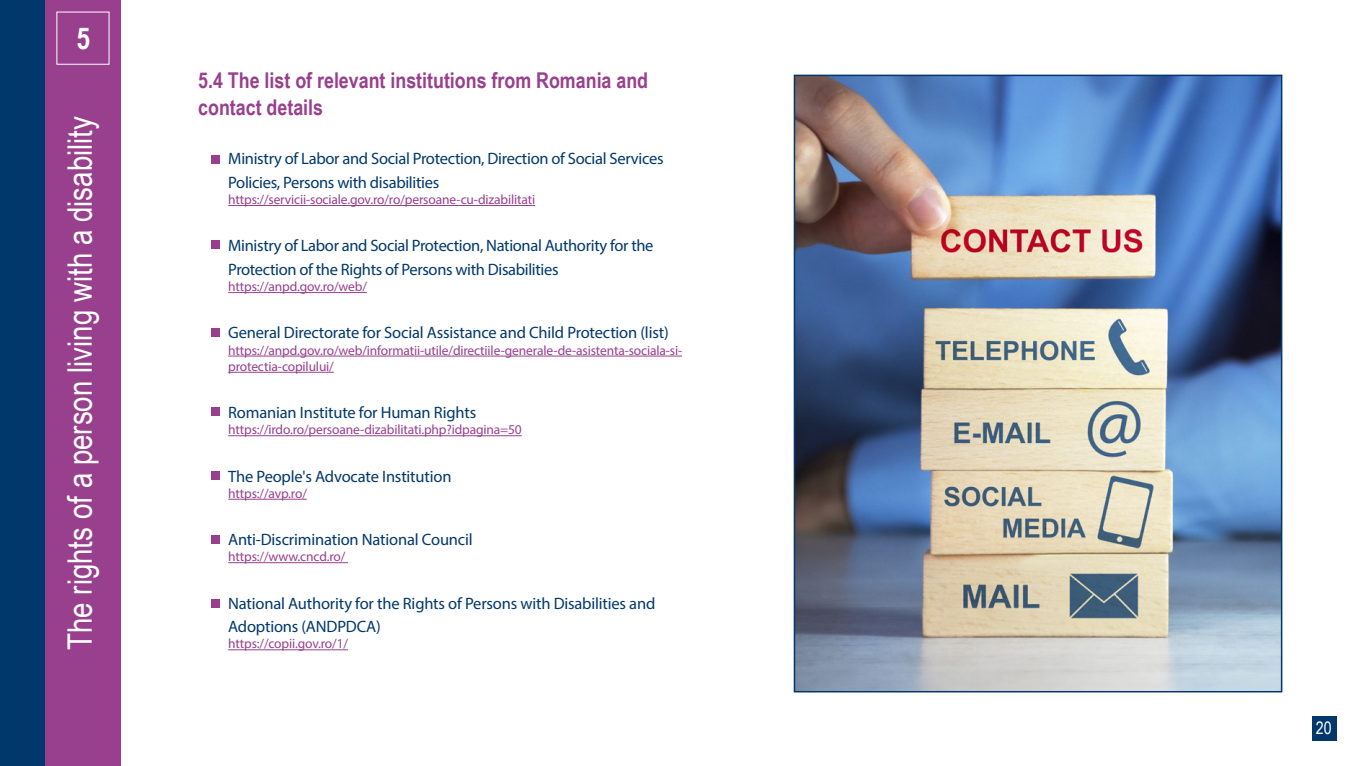
<style>
.page{position:relative;width:1361px;height:766px;background:#fff}
.page>*{position:absolute;margin:0;border:0;box-sizing:border-box;transform-origin:0 0}
.t1{font:33.75px "Arial Narrow";color:#fff}
.t2{font:700 30px "Arial Narrow";color:#fff}
.t3{font:700 21.75px/26.1px "Arial Narrow";color:#983f8d}
.t4{font:17.25px "Arial Narrow";color:#fff}
.t5{font:16.5px/23.5px "Myriad Pro";letter-spacing:-.015em;color:#00386c}
.t6{font:13.5px/16.2px "Myriad Pro";letter-spacing:-.01em;color:#983f8d}
</style>
<div class="page">
<img style="left:796px;top:78px;width:483px;height:611px">
<div style="left:793px;top:75px;width:489px;height:617px;border:2px solid #00386c"></div>
<div style="left:0;top:0;width:106px;height:765px;background:#00386c"></div>
<div style="left:45px;top:0;width:76px;height:765px;background:#983f8d"></div>
<hr style="left:228px;top:205px;width:307px;height:1px;background:#983f8d">
<hr style="left:228px;top:292px;width:139px;height:1px;background:#983f8d">
<hr style="left:228px;top:355px;width:454px;height:1px;background:#983f8d">
<hr style="left:228px;top:372px;width:106px;height:1px;background:#983f8d">
<hr style="left:228px;top:435px;width:294px;height:1px;background:#983f8d">
<hr style="left:228px;top:498px;width:79px;height:1px;background:#983f8d">
<hr style="left:228px;top:562px;width:120px;height:1px;background:#983f8d">
<hr style="left:228px;top:649px;width:120px;height:1px;background:#983f8d">
<div style="left:1311px;top:715px;width:25px;height:25px;background:#00386c"></div>
<div style="left:212px;top:155px;width:8px;height:8px;background:#983f8d"></div>
<div style="left:212px;top:328px;width:8px;height:8px;background:#983f8d"></div>
<div style="left:212px;top:471px;width:8px;height:8px;background:#983f8d"></div>
<div style="left:212px;top:599px;width:8px;height:8px;background:#983f8d"></div>
<div style="left:212px;top:240px;width:8px;height:8px;background:#983f8d"></div>
<div style="left:212px;top:408px;width:8px;height:8px;background:#983f8d"></div>
<div style="left:212px;top:535px;width:8px;height:8px;background:#983f8d"></div>
<h2 class="t2" style="left:77px;top:16px;width:15px">5</h2>
<h1 class="t1" style="left:55px;top:650px;width:535px;rotate:-90deg">The rights of a person living with a disability</h1>
<h3 class="t3" style="left:198px;top:67px;width:451px">5.4 The list of relevant institutions from Romania and contact details</h3>
<p class="t5" style="left:228px;top:147px;width:437px">Ministry of Labor and Social Protection, Direction of Social Services<br>Policies, Persons with disabilities</p>
<p class="t6" style="left:228px;top:191px;width:309px">https://servicii-sociale.gov.ro/ro/persoane-cu-dizabilitati</p>
<p class="t5" style="left:228px;top:234px;width:427px">Ministry of Labor and Social Protection, National Authority for the<br>Protection of the Rights of Persons with Disabilities</p>
<p class="t6" style="left:228px;top:278px;width:140px">https://anpd.gov.ro/web/</p>
<p class="t5" style="left:228px;top:321px;width:442px">General Directorate for Social Assistance and Child Protection (list)</p>
<p class="t6" style="left:228px;top:342px;width:455px">https://anpd.gov.ro/web/informatii-utile/directiile-generale-de-asistenta-sociala-si&shy;protectia-copilului/</p>
<p class="t5" style="left:228px;top:400px;width:249px">Romanian Institute for Human Rights</p>
<p class="t6" style="left:228px;top:421px;width:295px">https://irdo.ro/persoane-dizabilitati.php?idpagina=50</p>
<p class="t5" style="left:228px;top:464px;width:225px">The People's Advocate Institution</p>
<p class="t6" style="left:228px;top:485px;width:80px">https://avp.ro/</p>
<p class="t5" style="left:228px;top:527px;width:246px">Anti-Discrimination National Council</p>
<p class="t6" style="left:228px;top:548px;width:119px">https://www.cncd.ro/</p>
<p class="t5" style="left:228px;top:591px;width:429px">National Authority for the Rights of Persons with Disabilities and<br>Adoptions (ANDPDCA)</p>
<p class="t6" style="left:228px;top:635px;width:121px">https://copii.gov.ro/1/</p>
<p class="t4" style="left:1316px;top:715px;width:17px">20</p>
</div>
